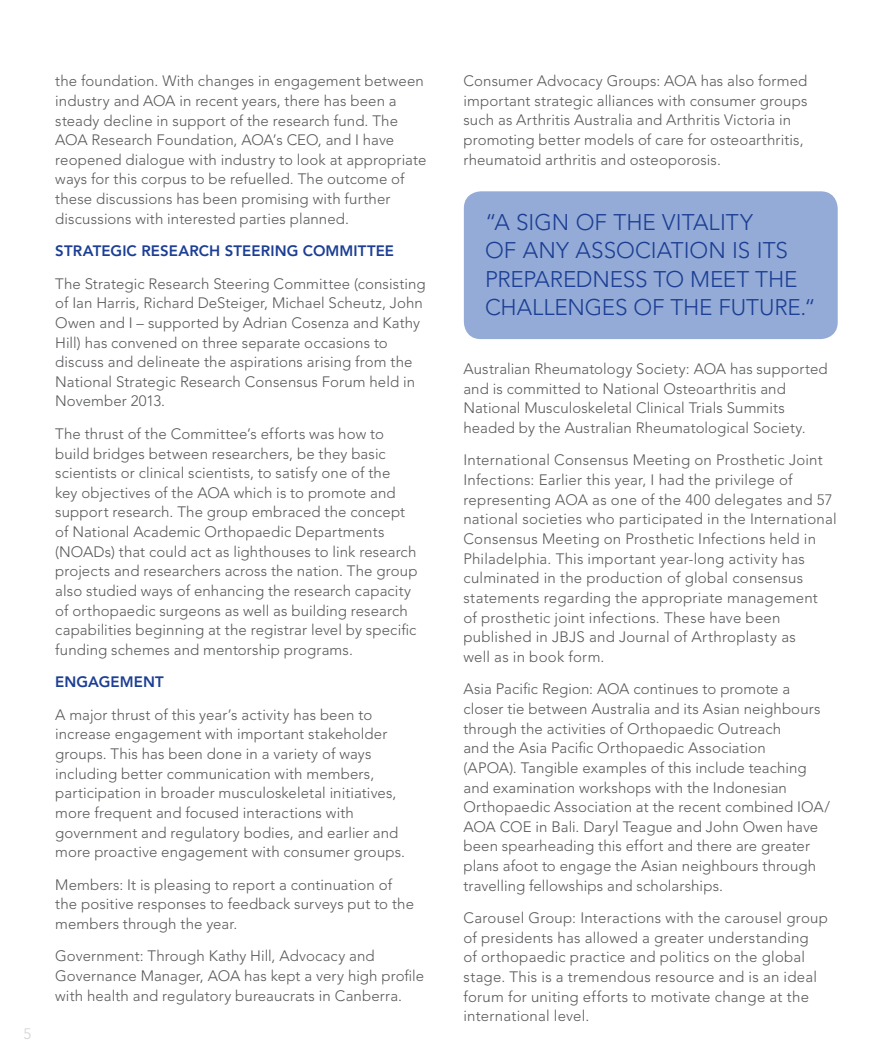
<style>
.page{position:relative;width:893px;height:1063px;background:#fff}
.page>*{position:absolute;margin:0;border:0;box-sizing:border-box;transform-origin:0 0}
.t1{font:300 22.5px/28.5px "Avenir";color:#1c3e94}
.t2{font:300 15px/19.6px "Avenir";letter-spacing:.01em;color:#58595b}
.t3{font:800 15px "Avenir";letter-spacing:.005em;color:#1c3e94}
.t4{font:300 15px "Avenir";color:#d1d3d4}
</style>
<div class="page">
<div style="left:464px;top:191px;width:374px;height:148px;background:#93abd6;border-radius:17px"></div>
<p class="t4" style="left:23px;top:1025px;width:9px">5</p>
<p class="t2" style="left:55px;top:71px;width:373px">the foundation. With changes in engagement between industry and AOA in recent years, there has been a steady decline in support of the research fund. The AOA Research Foundation, AOA’s CEO, and I have reopened dialogue with industry to look at appropriate ways for this corpus to be refuelled. The outcome of these discussions has been promising with further discussions with interested parties planned.</p>
<p class="t3" style="left:55px;top:242px;width:340px">STRATEGIC RESEARCH STEERI NG CO MMITTEE</p>
<p class="t2" style="left:55px;top:274px;width:372px">The Strategic Research Steering Committee (consisting of Ian Harris, Richard DeSteiger, Michael Scheutz, John Owen and I – supported by Adrian Cosenza and Kathy Hill) has convened on three separate occasions to discuss and delineate the aspirations arising from the<br>N ational Strategic Research Consensus Forum held in November 2013.</p>
<p class="t2" style="left:55px;top:424px;width:364px">The thrust of the Committee’s efforts was how to build bridges between researchers, be they basic scientists or clinical scientists, to satisfy one of the<br>key objectives of the AOA which is to promote and support research. The group embraced the concept of National Academic Orthopaedic Departments (NOADs) that could act as lighthouses to link research projects and researchers across the nation. The group also studied ways of enhancing the research capacity of orthopaedic surgeons as well as building research capabilities beginning at the registrar level by specific funding schemes and mentorship programs.</p>
<p class="t3" style="left:55px;top:673px;width:110px">ENGAGEMENT</p>
<p class="t2" style="left:55px;top:705px;width:351px">A major thrust of this year’s activity has been to increase engagement with important stakeholder groups. This has been done in a variety of ways including better communication with members, participation in broader musculoskeletal initiatives, more frequent and focused interactions with government and regulatory bodies, and earlier and more proactive engagement with consumer groups.</p>
<p class="t2" style="left:55px;top:875px;width:360px">Members: It is pleasing to report a continuation of the positive responses to feedback surveys put to the members through the year.</p>
<p class="t2" style="left:55px;top:946px;width:371px">Government: Through Kathy Hill, Advocacy and<br>Governance Manager, AOA has kept a very high profile with health and regulatory bureaucrats in Canberra.</p>
<p class="t2" style="left:463px;top:71px;width:345px">Consumer Advocacy Groups: AOA has also formed important strategic alliances with consumer groups such as Arthritis Australia and Arthritis Victoria in promoting better models of care for osteoarthritis, rheumatoid arthritis and osteoporosis.</p>
<h1 class="t1" style="left:485px;top:208px;width:305px">“A sig n of the vitality<br>of any association is its prepared</h1>
<h1 class="t1" style="left:592px;top:265px;width:114px">ness to mee</h1>
<h1 class="t1" style="left:485px;top:265px;width:332px;text-indent:251px">t the challenges of the future.“</h1>
<p class="t2" style="left:463px;top:359px;width:366px">Australian Rheumatology Society: AOA has supported and is committed to N ational Osteoarthritis and National Musculoskeletal Clinical Trials Summits headed by the Australian Rheumatological Society.</p>
<p class="t2" style="left:463px;top:450px;width:375px">I nternational Consensus Meeting on Prosthetic Joint<br>I nfections: Earlier this year, I had the privilege of representing AOA as one of the 400 delegates and 57 national societies who participated in the I nternational Consensus Meeting on Prosthetic I nfections held in Philadelphia. This important year-long activity has culminated in the production of global consensus statements regarding the appropriate management<br>of prosthetic joint infections. These have been published in JBJS and Journal of Arthroplasty as<br>well as in book form.</p>
<p class="t2" style="left:463px;top:679px;width:368px">Asia Pacific Region: AOA continues to promote a closer tie between Australia and its Asian neighbours through the activities of Orthopaedic Outreach<br>and the Asia Pacific Orthopaedic Association<br>(APOA). Tangible examples of this include teaching and examination workshops with the I ndonesian Orthopaedic Association at the recent combined IOA/ AOA COE in Bali. Daryl Teague and John Owen have been spearheading this effort and there are greater plans afoot to engage the Asian neighbours through travelling fellowships and scholarships.</p>
<p class="t2" style="left:463px;top:908px;width:366px">Carousel Group: I nteractions with the carousel group of presidents has allowed a greater understanding<br>of orthopaedic practice and politics on the global stage. This is a tremendous resource and is an ideal forum for uniting efforts to motivate change at the international level.</p>
</div>
